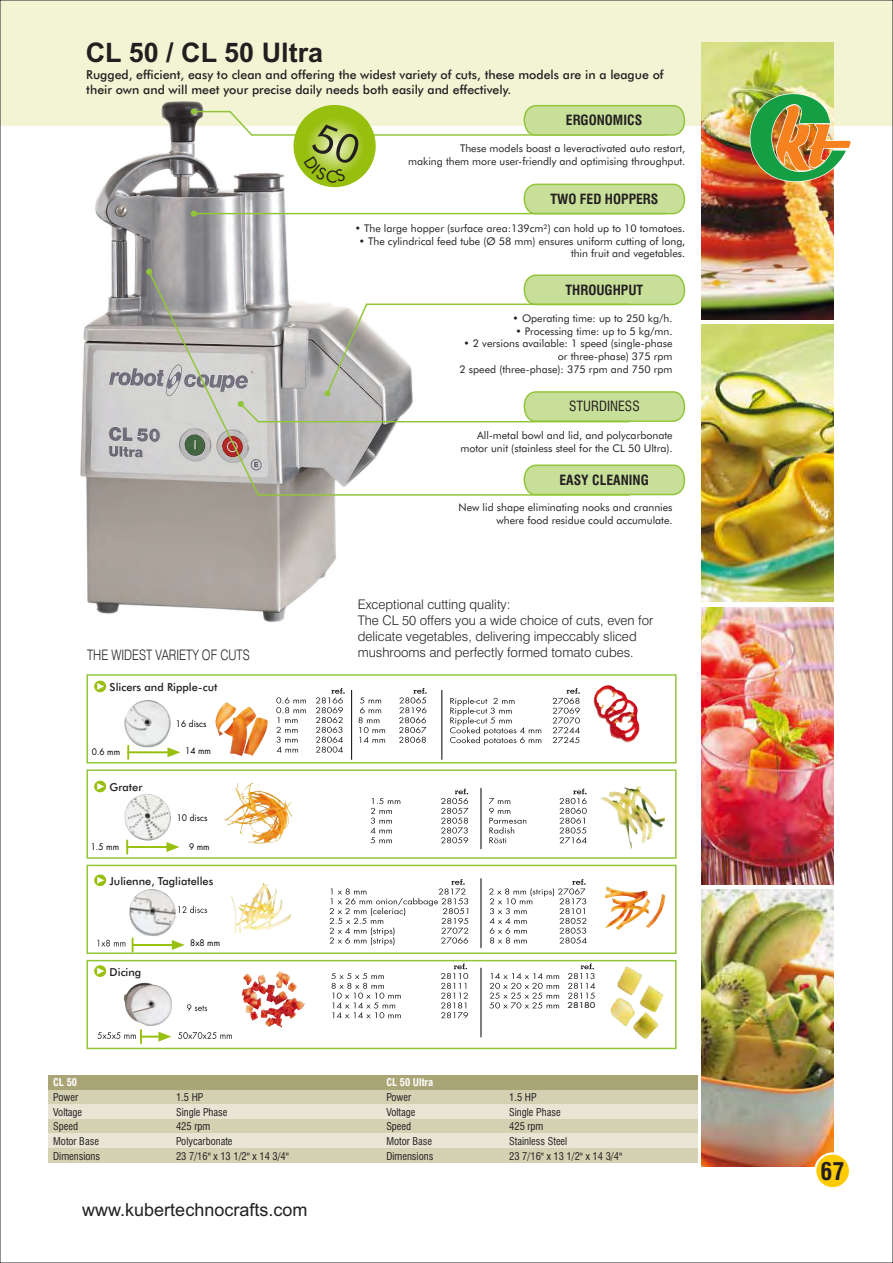
<style>
.page{position:relative;width:893px;height:1263px;background:#fff}
.page>*{position:absolute;margin:0;border:0;box-sizing:border-box;transform-origin:0 0}
.t1{font:700 27px "Arial";color:#231f20}
.t2{font:700 condensed 24px "Swiss 721 BT";color:#231f20}
.t3{font:18px "Arial";color:#231f20}
.t4{font:300 14.4px "Swiss 721 BT";color:#231f20;scale:.8 1}
.t5{font:700 condensed 13.8px "Swiss 721 BT";color:#231f20}
.t6{font:condensed 13.8px "Swiss 721 BT";color:#231f20}
.t7{font:300 13.2px/15.9px "Swiss 721 BT";color:#231f20}
.t8{font:500 12.3px/14.9px "Futura BT";color:#231f20}
.t9{font:500 10.95px "Futura BT";color:#231f20}
.t10{font:10.65px/12.8px "Futura BT";color:#231f20;text-align:right}
.t11{font:condensed 10.5px "Swiss 721 BT";color:#231f20}
.t12{font:700 condensed 10.5px "Swiss 721 BT";color:#fff}
.t13{font:8.85px "Futura";color:#000;scale:.95 1}
.t14{font:7.8px "Futura";color:#000;scale:1.16 1}
</style>
<div class="page">
<div style="left:0;top:0;width:893px;height:126px;background:#f2f4d4"></div>
<div style="left:48px;top:1089px;width:650px;height:15px;background:#d4d1b3"></div>
<div style="left:48px;top:1075px;width:650px;height:14px;background:#aaa576"></div>
<div style="left:48px;top:1119px;width:650px;height:14px;background:#d4d1b3"></div>
<div style="left:48px;top:1104px;width:650px;height:15px;background:#e8e5d4"></div>
<div style="left:48px;top:1148px;width:650px;height:15px;background:#d4d1b3"></div>
<div style="left:48px;top:1133px;width:650px;height:15px;background:#e8e5d4"></div>
<img style="left:701px;top:42px;width:133px;height:277px">
<img style="left:701px;top:325px;width:133px;height:277px">
<img style="left:701px;top:607px;width:133px;height:277px">
<img style="left:701px;top:890px;width:133px;height:276px">
<div style="left:86px;top:769px;width:591px;height:90px;border:2px solid #93c53b"></div>
<div style="left:86px;top:960px;width:591px;height:89px;border:2px solid #93c53b"></div>
<div style="left:86px;top:865px;width:591px;height:89px;border:2px solid #93c53b"></div>
<div style="left:86px;top:674px;width:591px;height:89px;border:2px solid #93c53b"></div>
<svg style="left:630px;top:464px;width:56px;height:32px;background:#c6df98"></svg>
<img style="left:80px;top:100px;width:256px;height:522px">
<svg style="left:630px;top:274px;width:56px;height:148px"></svg>
<svg style="left:146px;top:269px;width:484px;height:227px"></svg>
<hr style="left:133px;top:944px;width:44px;height:2px;background:#97bf0d">
<svg style="left:132px;top:938px;width:2px;height:13px"></svg>
<svg style="left:172px;top:940px;width:13px;height:10px"></svg>
<img style="left:593px;top:685px;width:47px;height:58px">
<img style="left:224px;top:783px;width:69px;height:61px">
<img style="left:599px;top:786px;width:67px;height:63px">
<img style="left:230px;top:882px;width:62px;height:52px">
<img style="left:242px;top:971px;width:63px;height:57px">
<img style="left:610px;top:966px;width:54px;height:72px">
<hr style="left:481px;top:788px;width:1px;height:61px;background:#000">
<img style="left:129px;top:889px;width:47px;height:49px">
<img style="left:124px;top:794px;width:47px;height:47px">
<div style="left:95px;top:681px;width:11px;height:11px;background:#97bf0d;border-radius:50%"></div>
<div style="left:94px;top:681px;width:12px;height:11px;border:1px solid #97bf0d;border-radius:50%"></div>
<svg style="left:97px;top:683px;width:7px;height:7px"></svg>
<hr style="left:127px;top:846px;width:45px;height:2px;background:#97bf0d">
<svg style="left:126px;top:840px;width:2px;height:14px"></svg>
<svg style="left:166px;top:842px;width:13px;height:10px"></svg>
<svg style="left:97px;top:940px;width:28px;height:6px"></svg>
<svg style="left:97px;top:1030px;width:74px;height:13px"></svg>
<svg style="left:178px;top:1032px;width:54px;height:7px"></svg>
<svg style="left:178px;top:906px;width:29px;height:7px"></svg>
<svg style="left:187px;top:1004px;width:20px;height:7px"></svg>
<img style="left:215px;top:702px;width:53px;height:54px">
<img style="left:124px;top:700px;width:47px;height:49px">
<svg style="left:370px;top:798px;width:30px;height:45px"></svg>
<svg style="left:441px;top:788px;width:28px;height:55px"></svg>
<svg style="left:489px;top:798px;width:37px;height:45px"></svg>
<svg style="left:559px;top:788px;width:28px;height:55px"></svg>
<svg style="left:331px;top:973px;width:70px;height:45px"></svg>
<svg style="left:441px;top:963px;width:27px;height:55px"></svg>
<svg style="left:568px;top:963px;width:27px;height:36px"></svg>
<svg style="left:489px;top:973px;width:70px;height:35px"></svg>
<hr style="left:351px;top:690px;width:1px;height:69px;background:#000">
<svg style="left:276px;top:697px;width:30px;height:55px"></svg>
<svg style="left:316px;top:688px;width:29px;height:65px"></svg>
<svg style="left:358px;top:697px;width:27px;height:46px"></svg>
<svg style="left:450px;top:697px;width:91px;height:48px"></svg>
<hr style="left:128px;top:751px;width:45px;height:2px;background:#97bf0d">
<svg style="left:127px;top:746px;width:2px;height:13px"></svg>
<svg style="left:167px;top:747px;width:13px;height:10px"></svg>
<div style="left:95px;top:781px;width:11px;height:11px;background:#97bf0d;border-radius:50%"></div>
<div style="left:94px;top:781px;width:12px;height:11px;border:1px solid #97bf0d;border-radius:50%"></div>
<svg style="left:97px;top:783px;width:7px;height:7px"></svg>
<hr style="left:441px;top:690px;width:1px;height:69px;background:#000">
<svg style="left:399px;top:688px;width:28px;height:55px"></svg>
<svg style="left:553px;top:688px;width:27px;height:55px"></svg>
<div style="left:95px;top:875px;width:11px;height:10px;background:#97bf0d;border-radius:50%"></div>
<div style="left:94px;top:874px;width:12px;height:12px;border:1px solid #97bf0d;border-radius:50%"></div>
<svg style="left:97px;top:877px;width:7px;height:7px"></svg>
<img style="left:605px;top:886px;width:61px;height:44px">
<hr style="left:481px;top:879px;width:1px;height:69px;background:#000">
<hr style="left:481px;top:968px;width:1px;height:69px;background:#000">
<svg style="left:329px;top:879px;width:139px;height:66px"></svg>
<svg style="left:489px;top:879px;width:98px;height:64px"></svg>
<div style="left:95px;top:966px;width:11px;height:10px;background:#97bf0d;border-radius:50%"></div>
<div style="left:94px;top:965px;width:12px;height:12px;border:1px solid #97bf0d;border-radius:50%"></div>
<svg style="left:97px;top:968px;width:7px;height:6px"></svg>
<img style="left:124px;top:983px;width:27px;height:34px">
<img style="left:130px;top:984px;width:42px;height:42px">
<svg style="left:814px;top:1152px;width:37px;height:37px"></svg>
<div style="left:816px;top:1154px;width:33px;height:33px;background:#ffcb04;border-radius:50%"></div>
<img style="left:745px;top:87px;width:106px;height:99px">
<svg style="left:191px;top:100px;width:495px;height:117px"></svg>
<h1 class="t1" style="left:86px;top:42px;width:239px">CL 50 / CL 50 Ultra</h1>
<p class="t8" style="left:86px;top:69px;width:579px">Rugged, efficient, easy to clean and offering the widest variety of cuts, these models are in a league of their own and will meet your precise daily needs both easily and effectively.</p>
<p class="t5" style="left:566px;top:115px;width:78px">ERGONOMICS</p>
<p class="t10" style="left:408px;top:143px;width:279px">These models boast a leveractivated auto restart,<br>making them more user-friendly and optimising throughput.</p>
<p class="t5" style="left:551px;top:193px;width:109px">TWO FED HOPPERS</p>
<p class="t10" style="left:355px;top:223px;width:332px">• The large hopper (surface area:139cm²) can hold up to 10 tomatoes.</p>
<p class="t10" style="left:359px;top:235px;width:328px">• The cylindrical feed tube (Ø 58 mm) ensures uniform cutting of long, thin fruit and vegetables.</p>
<p class="t5" style="left:566px;top:284px;width:79px">THROUGHPUT</p>
<p class="t10" style="left:513px;top:313px;width:161px">• Operating time: up to 250 kg/h.</p>
<p class="t10" style="left:516px;top:325px;width:158px">• Processing time: up to 5 kg/mn.</p>
<p class="t10" style="left:460px;top:338px;width:215px">• 2 versions available: 1 speed (single-phase or three-phase) 375 rpm<br>2 speed (three-phase): 375 rpm and 750 rpm</p>
<p class="t6" style="left:569px;top:401px;width:72px">STURDINESS</p>
<p class="t10" style="left:460px;top:430px;width:214px">All-metal bowl and lid, and polycarbonate motor unit (stainless steel for the CL 50 Ultra).</p>
<h3 class="t4" style="left:87px;top:649px;width:205px">THE WIDEST VARIETY OF CUTS</h3>
<p class="t9" style="left:110px;top:682px;width:109px">Slicers and Ripple-cut</p>
<p class="t13" style="left:176px;top:721px;width:34px">16 discs</p>
<p class="t13" style="left:92px;top:748px;width:31px">0.6 mm</p>
<p class="t13" style="left:185px;top:748px;width:29px">14 mm</p>
<p class="t9" style="left:110px;top:783px;width:34px">Grater</p>
<p class="t13" style="left:177px;top:814px;width:34px">10 discs</p>
<p class="t13" style="left:91px;top:843px;width:31px">1.5 mm</p>
<p class="t13" style="left:189px;top:843px;width:23px">9 mm</p>
<p class="t9" style="left:110px;top:876px;width:105px">Julienne, Tagliatelles</p>
<p class="t9" style="left:110px;top:967px;width:33px">Dicing</p>
<p class="t13" style="left:190px;top:940px;width:33px">8x8 mm</p>
<p class="t12" style="left:53px;top:1078px;width:25px">CL 50</p>
<p class="t11" style="left:53px;top:1093px;width:26px">Power</p>
<p class="t11" style="left:176px;top:1093px;width:29px">1.5 HP</p>
<p class="t11" style="left:53px;top:1107px;width:31px">Voltage</p>
<p class="t11" style="left:176px;top:1107px;width:53px">Single Phase</p>
<p class="t11" style="left:53px;top:1122px;width:26px">Speed</p>
<p class="t11" style="left:176px;top:1122px;width:36px">425 rpm</p>
<p class="t11" style="left:53px;top:1137px;width:47px">Motor Base</p>
<p class="t11" style="left:176px;top:1137px;width:58px">Polycarbonate</p>
<p class="t11" style="left:53px;top:1151px;width:49px">Dimensions</p>
<p class="t11" style="left:176px;top:1151px;width:114px">23 7/16" x 13 1/2" x 14 3/4"</p>
<h3 class="t3" style="left:82px;top:1202px;width:227px">www.kubertechnocrafts.com</h3>
<p class="t5" style="left:559px;top:474px;width:91px">EASY CLEANING</p>
<p class="t10" style="left:458px;top:502px;width:216px">New lid shape eliminating nooks and crannies where food residue could accumulate.</p>
<p class="t7" style="left:358px;top:598px;width:297px">Exceptional cutting quality:<br>The CL 50 offers you a wide choice of cuts, even for delicate vegetables, delivering impeccably sliced mushrooms and perfectly formed tomato cubes.</p>
<p class="t14" style="left:567px;top:1003px;width:26px">28180</p>
<p class="t12" style="left:386px;top:1078px;width:48px">CL 50 Ultra</p>
<p class="t11" style="left:386px;top:1093px;width:26px">Power</p>
<p class="t11" style="left:509px;top:1093px;width:29px">1.5 HP</p>
<p class="t11" style="left:386px;top:1107px;width:31px">Voltage</p>
<p class="t11" style="left:509px;top:1107px;width:53px">Single Phase</p>
<p class="t11" style="left:386px;top:1122px;width:26px">Speed</p>
<p class="t11" style="left:509px;top:1122px;width:36px">425 rpm</p>
<p class="t11" style="left:386px;top:1137px;width:47px">Motor Base</p>
<p class="t11" style="left:509px;top:1137px;width:60px">Stainless Steel</p>
<p class="t11" style="left:386px;top:1151px;width:49px">Dimensions</p>
<p class="t11" style="left:509px;top:1151px;width:114px">23 7/16" x 13 1/2" x 14 3/4"</p>
<h2 class="t2" style="left:821px;top:1161px;width:25px">67</h2>
</div>
